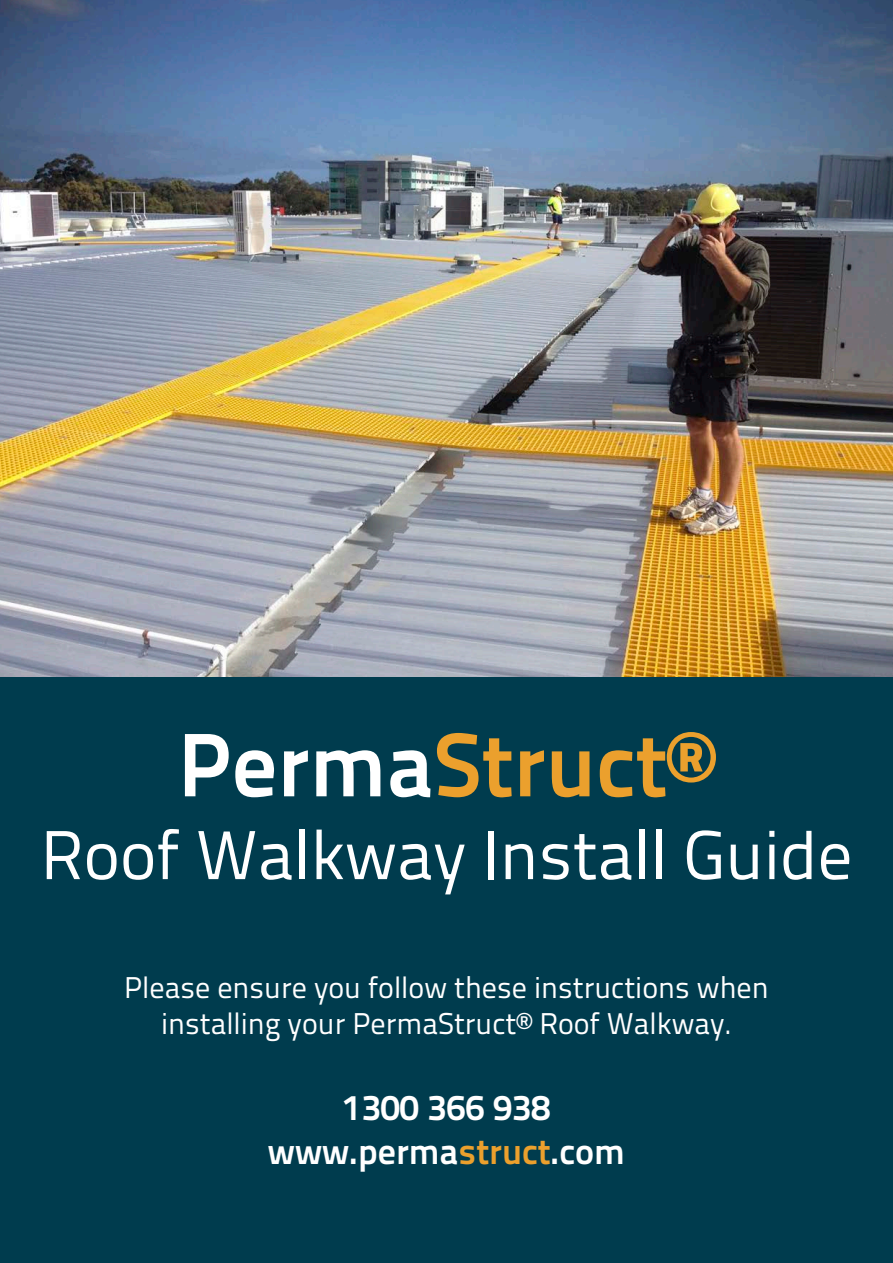
<style>
.page{position:relative;width:893px;height:1263px;background:#003c4e}
.page>*{position:absolute;margin:0;border:0;box-sizing:border-box;transform-origin:0 0}
.t1{font:700 90px "Titillium Text 22 L";color:#eba02d}
.t2{font:69px "Titillium Text 22 L";color:#fff}
.t3{font:700 36px "Titillium Text 22 L";color:#fff}
.t4{font:30px "Titillium Text 22 L";color:#fff}
.s1{color:#fff}
.s2{color:#eba02d}
</style>
<div class="page">
<img style="left:0;top:0;width:893px;height:676px">
<p class="t1" style="left:178px;top:695px;width:538px"><span class="s1">Perma</span>Struct®</p>
<p class="t2" style="left:41px;top:804px;width:813px">Roof Walkway Install Guide</p>
<p class="t4" style="left:124px;top:965px;width:646px">Please ensure you follow these instructions when</p>
<p class="t4" style="left:161px;top:1001px;width:572px">installing your PermaStruct® Roof Walkway.</p>
<p class="t3" style="left:343px;top:1080px;width:209px">1300 366 938</p>
<p class="t3" style="left:268px;top:1123px;width:359px">www.perma<span class="s2">struct</span>.com</p>
</div>
